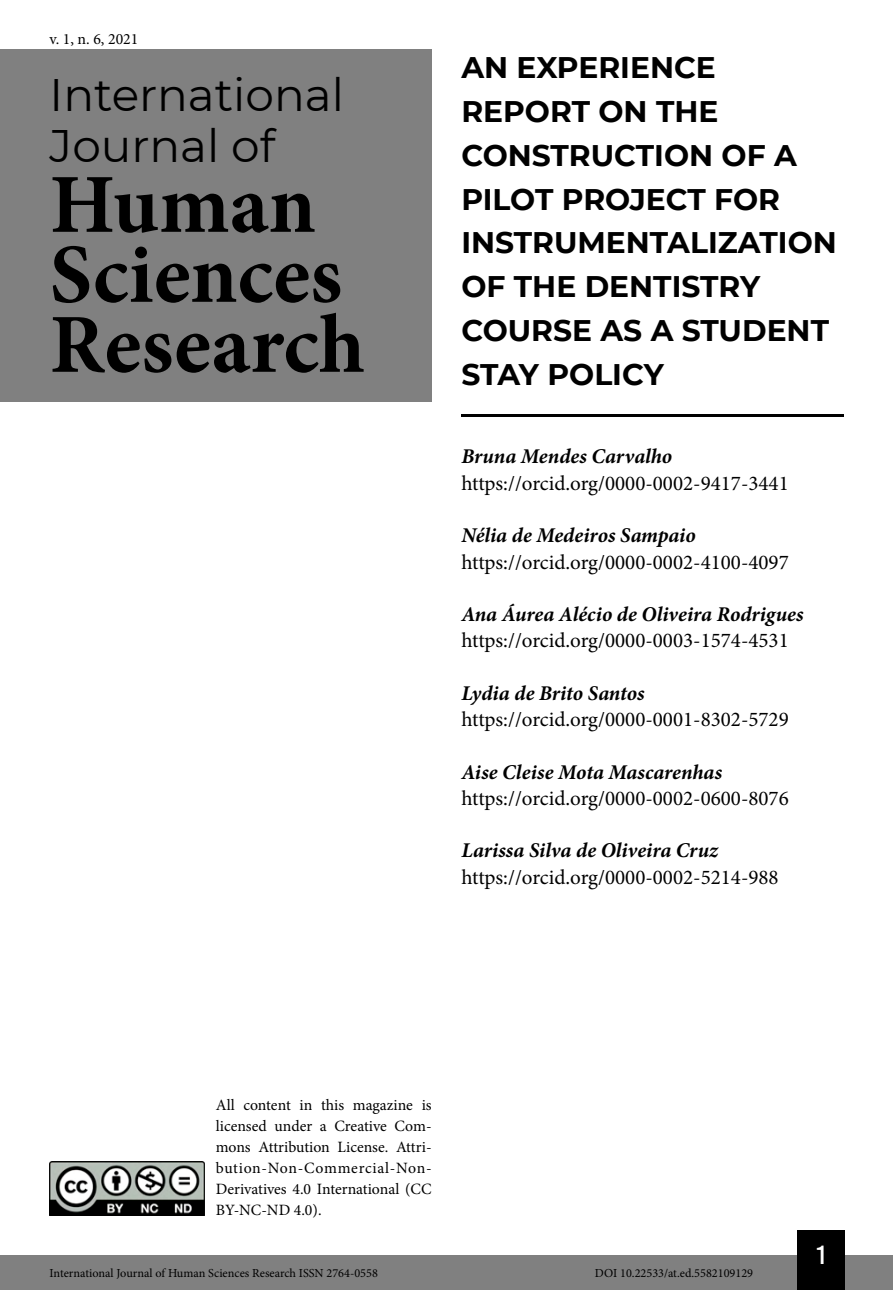
<style>
.page{position:relative;width:893px;height:1290px;background:#fff}
.page>*{position:absolute;margin:0;border:0;box-sizing:border-box;transform-origin:0 0}
.t1{font:700 84px/70px "Minion Pro";color:#000}
.t2{font:45.5px/50.8px "Montserrat";color:#000}
.Título_Artigo{font:700 29.75px/43.8px "Montserrat";color:#000}
.t3{font:26.25px "Bebas Kai";color:#fff}
.Infos_autor{font:21px "Minion Pro";color:#000}
.Autor{font:italic 700 21px "Minion Pro";color:#000}
.t4{font:15.75px/21px "Minion Pro";color:#000;text-align:justify}
.t5{font:12.25px "Minion Pro";color:#000}
</style>
<div class="page">
<div style="left:0;top:1255px;width:893px;height:35px;background:#808080"></div>
<div style="left:797px;top:1230px;width:48px;height:60px;background:#000"></div>
<img style="left:50px;top:1161px;width:154px;height:54px">
<div style="left:0;top:50px;width:432px;height:352px;background:#808080"></div>
<hr style="left:461px;top:414px;width:382px;height:3px;background:#000">
<p class="t4" style="left:50px;top:28px;width:90px">v. 1, n. 6, 2021</p>
<h2 class="t2" style="left:50px;top:68px;width:296px">International<br>Journal of</h2>
<h1 class="t1" style="left:50px;top:169px;width:317px">Human<br>Sciences<br>Research</h1>
<p class="Título_Artigo" style="left:461px;top:44px;width:377px">AN EXPERIENCE<br>REPORT ON THE<br>CONSTRUCTION OF A<br>PILOT PROJECT FOR<br>INSTRUMENTALIZATION<br>OF THE DENTISTRY<br>COURSE AS A STUDENT<br>STAY POLICY</p>
<p class="Autor" style="left:461px;top:442px;width:212px">Bruna Mendes Carvalho</p>
<p class="Infos_autor" style="left:461px;top:469px;width:329px">https://orcid.org/0000-0002-9417-3441</p>
<p class="Autor" style="left:461px;top:520px;width:236px">Nélia de Medeiros Sampaio</p>
<p class="Infos_autor" style="left:461px;top:548px;width:329px">https://orcid.org/0000-0002-4100-4097</p>
<p class="Autor" style="left:461px;top:599px;width:344px">Ana Áurea Alécio de Oliveira Rodrigues</p>
<p class="Infos_autor" style="left:461px;top:626px;width:329px">https://orcid.org/0000-0003-1574-4531</p>
<p class="Autor" style="left:461px;top:678px;width:185px">Lydia de Brito Santos</p>
<p class="Infos_autor" style="left:461px;top:705px;width:329px">https://orcid.org/0000-0001-8302-5729</p>
<p class="Autor" style="left:461px;top:757px;width:262px">Aise Cleise Mota Mascarenhas</p>
<p class="Infos_autor" style="left:461px;top:784px;width:329px">https://orcid.org/0000-0002-0600-8076</p>
<p class="Autor" style="left:461px;top:835px;width:258px">Larissa Silva de Oliveira Cruz</p>
<p class="Infos_autor" style="left:461px;top:863px;width:319px">https://orcid.org/0000-0002-5214-988</p>
<p class="t4" style="left:216px;top:1095px;width:217px">All content in this magazine is licensed under a Creative Com&shy;mons Attribution License. Attri&shy;bution-Non-Commercial-Non-Derivatives 4.0 International (CC BY-NC-ND 4.0).</p>
<p class="t3" style="left:817px;top:1241px;width:10px">1</p>
<p class="t5" style="left:50px;top:1265px;width:330px">International Journal of Human Sciences Research ISSN 2764-0558</p>
<p class="t5" style="left:595px;top:1265px;width:160px">DOI 10.22533/at.ed.5582109129</p>
</div>
